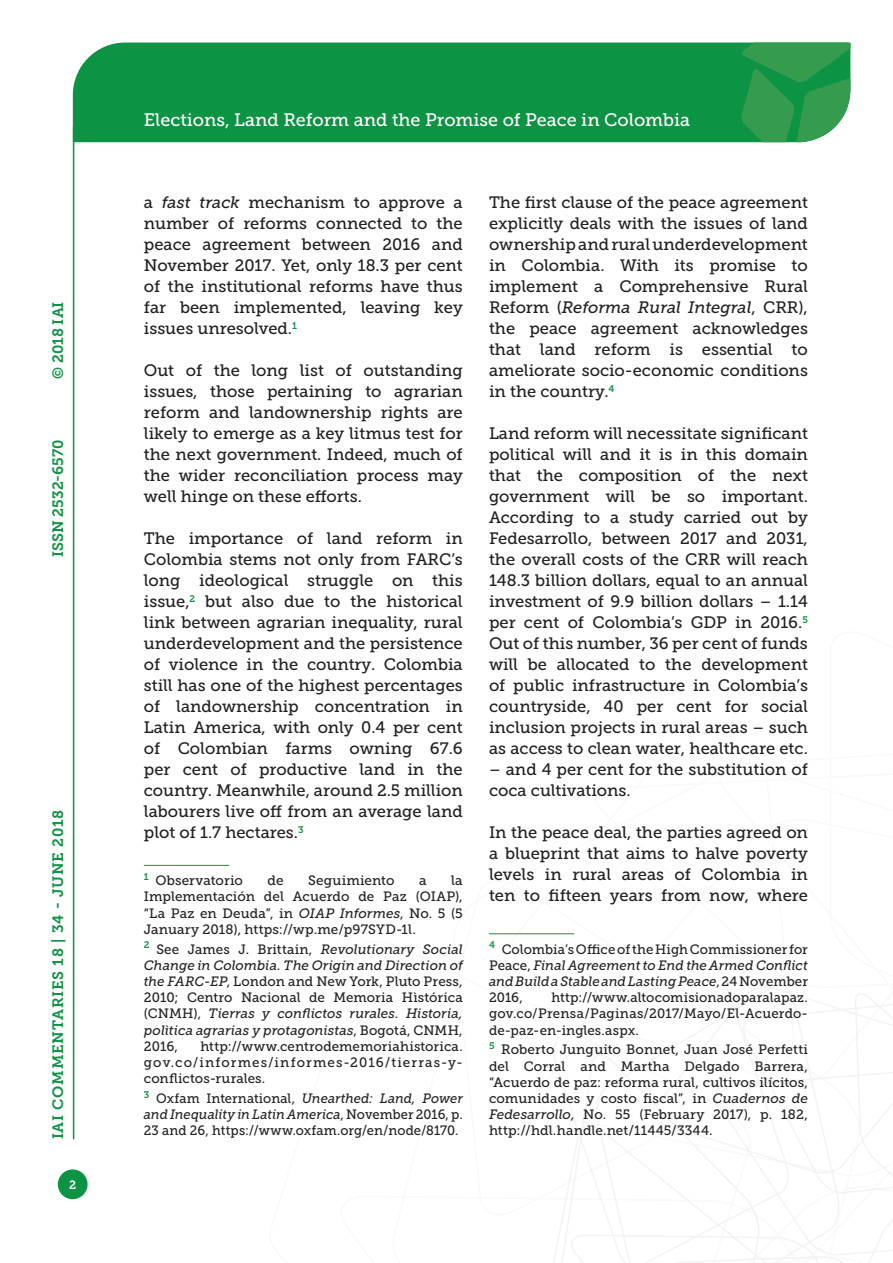
<style>
.page{position:relative;width:893px;height:1263px;background:#fff}
.page>*{position:absolute;margin:0;border:0;box-sizing:border-box;transform-origin:0 0}
.t1{font:18px "Museo Slab 500";color:#fff}
.Testo{font:16.5px/21px "Museo Slab 500";color:#231f20;text-align:justify}
.t2{font:15px "Museo Slab 700";letter-spacing:.05em;color:#0d9344}
.t3{font:15px "Museo Slab 700";color:#0d9344}
.Nota{font:13.5px/16.2px "Museo Slab 500";letter-spacing:.01em;color:#231f20;text-align:justify}
.Nota-2{font:italic 13.5px/16.2px "Museo Slab 500";color:#231f20;text-align:justify}
.Nota-3{font:13.5px/16.2px "Museo Slab 500";letter-spacing:.01em;color:#231f20;text-align:justify;scale:.96 1}
.t4{font:12px "Museo Slab 700";color:#fff}
.s1{font-style:italic}
.s2{font-style:normal}
</style>
<div class="page">
<svg style="left:553px;top:960px;width:340px;height:303px"></svg>
<div style="left:73px;top:43px;width:668px;height:99px;background:#0d9344"></div>
<svg style="left:741px;top:43px;width:109px;height:99px;background:#339d54"></svg>
<div style="left:58px;top:1169px;width:30px;height:30px;background:#0d9344;border-radius:50%"></div>
<hr style="left:73px;top:126px;width:1px;height:1013px;background:#0d9344">
<hr style="left:144px;top:865px;width:85px;height:1px;background:#0d9344">
<hr style="left:489px;top:933px;width:85px;height:1px;background:#0d9344">
<p class="t2" style="left:50px;top:379px;width:79px;rotate:-90deg">© 2018 IAI</p>
<p class="t3" style="left:50px;top:557px;width:119px;rotate:-90deg">ISSN 2532-6570</p>
<p class="t2" style="left:50px;top:1139px;width:331px;rotate:-90deg">IAI COMMENTARIES 18 | 34 - JUNE 2018</p>
<p class="t4" style="left:69px;top:1178px;width:9px">2</p>
<p class="t1" style="left:144px;top:110px;width:548px">Elections, Land Reform and the Promise of Peace in Colombia</p>
<p class="Testo" style="left:144px;top:192px;width:320px">a <span class="s1">fast track</span> mechanism to approve a number of reforms connected to the peace agreement between 2016 and November 2017. Yet, only 18.3 per cent of the institutional reforms have thus far been implemented, leaving key issues unresolved.<sup>1</sup></p>
<p class="Testo" style="left:144px;top:360px;width:320px">Out of the long list of outstanding issues, those pertaining to agrarian reform and landownership rights are likely to emerge as a key litmus test for the next government. Indeed, much of the wider reconciliation process may well hinge on these efforts.</p>
<p class="Testo" style="left:144px;top:528px;width:320px">The importance of land reform in Colombia stems not only from FARC’s long ideological struggle on this issue,<sup>2</sup> but also due to the historical link between agrarian inequality, rural underdevelopment and the persistence of violence in the country. Colombia still has one of the highest percentages of landownership concentration in Latin America, with only 0.4 per cent of Colombian farms owning 67.6 per cent of productive land in the country. Meanwhile, around 2.5 million labourers live off from an average land plot of 1.7 hectares.<sup>3</sup></p>
<p class="Nota" style="left:144px;top:872px;width:101px"><sup>1</sup> Observatorio</p>
<p class="Nota" style="left:268px;top:872px;width:17px">de</p>
<p class="Nota" style="left:308px;top:872px;width:88px">Seguimiento</p>
<p class="Nota" style="left:419px;top:872px;width:9px">a</p>
<p class="Nota" style="left:144px;top:872px;width:320px;text-indent:307px">la Implementación del Acuerdo de Paz (OIAP), “La Paz en Deuda”, in <span class="s1">OIAP Informes</span>, No. 5 (5<br>January 2018), https://wp.me/p97SYD-1l.</p>
<p class="Nota-2" style="left:144px;top:941px;width:320px"><sup>2</sup> <span class="s2">See James J. Brittain,</span> Revolutionary Social Change in Colombia. The Origin and Direction of the FARC-EP<span class="s2">, London and New York, Pluto Press, 2010; Centro Nacional de Memoria Hìstórica (CNMH),</span> Tierras y conflictos rurales. Historia, polìtica agrarias y protagonistas<span class="s2">, Bogotá, CNMH, 2016,</span></p>
<p class="Nota" style="left:144px;top:1038px;width:320px;text-indent:57px">http://www.centrodememoriahistorica. gov.co/informes/informes-2016/tierras-y&shy;conflictos-rurales.</p>
<p class="Nota-3" style="left:144px;top:1090px;width:334px"><sup>3</sup> Oxfam International, <span class="s1">Unearthed: Land, Power and Inequality in Latin America</span>, November 2016, p.<br>23 and 26, https://www.oxfam.org/en/node/8170.</p>
<p class="Testo" style="left:489px;top:192px;width:320px">The first clause of the peace agreement explicitly deals with the issues of land ownership and rural underdevelopment in Colombia. With its promise to implement a Comprehensive Rural Reform (<span class="s1">Reforma Rural Integral</span>, CRR), the peace agreement acknowledges that land reform is essential to ameliorate socio-economic conditions in the country.<sup>4</sup></p>
<p class="Testo" style="left:489px;top:423px;width:320px">Land reform will necessitate significant political will and it is in this domain that the composition of the next government will be so important.<br>According to a study carried out by Fedesarrollo, between 2017 and 2031, the overall costs of the CRR will reach 148.3 billion dollars, equal to an annual investment of 9.9 billion dollars – 1.14 per cent of Colombia’s GDP in 2016.<sup>5<br></sup>Out of this number, 36 per cent of funds will be allocated to the development of public infrastructure in Colombia’s countryside, 40 per cent for social inclusion projects in rural areas – such as access to clean water, healthcare etc.</p>
<p class="Testo" style="left:489px;top:759px;width:320px">– and 4 per cent for the substitution of coca cultivations.</p>
<p class="Testo" style="left:489px;top:822px;width:320px">In the peace deal, the parties agreed on a blueprint that aims to halve poverty levels in rural areas of Colombia in ten to fifteen years from now, where</p>
<p class="Nota-2" style="left:489px;top:941px;width:320px"><sup>4</sup> <span class="s2">Colombia’s Office of the High Commissioner for Peace,</span> Final Agreement to End the Armed Conflict and Build a Stable and Lasting Peace<span class="s2">, 24 November 2016,</span></p>
<p class="Nota" style="left:489px;top:989px;width:320px;text-indent:62px">http://www.altocomisionadoparalapaz. gov.co/Prensa/Paginas/2017/Mayo/El-Acuerdo&shy;de-paz-en-ingles.aspx.</p>
<p class="Nota" style="left:489px;top:1042px;width:320px"><sup>5</sup> Roberto Junguito Bonnet, Juan José Perfetti del Corral and Martha Delgado Barrera, “Acuerdo de paz: reforma rural, cultivos ilícitos, comunidades y costo fiscal”, in <span class="s1">Cuadernos de Fedesarrollo</span>, No. 55 (February 2017), p. 182, http://hdl.handle.net/11445/3344.</p>
</div>
